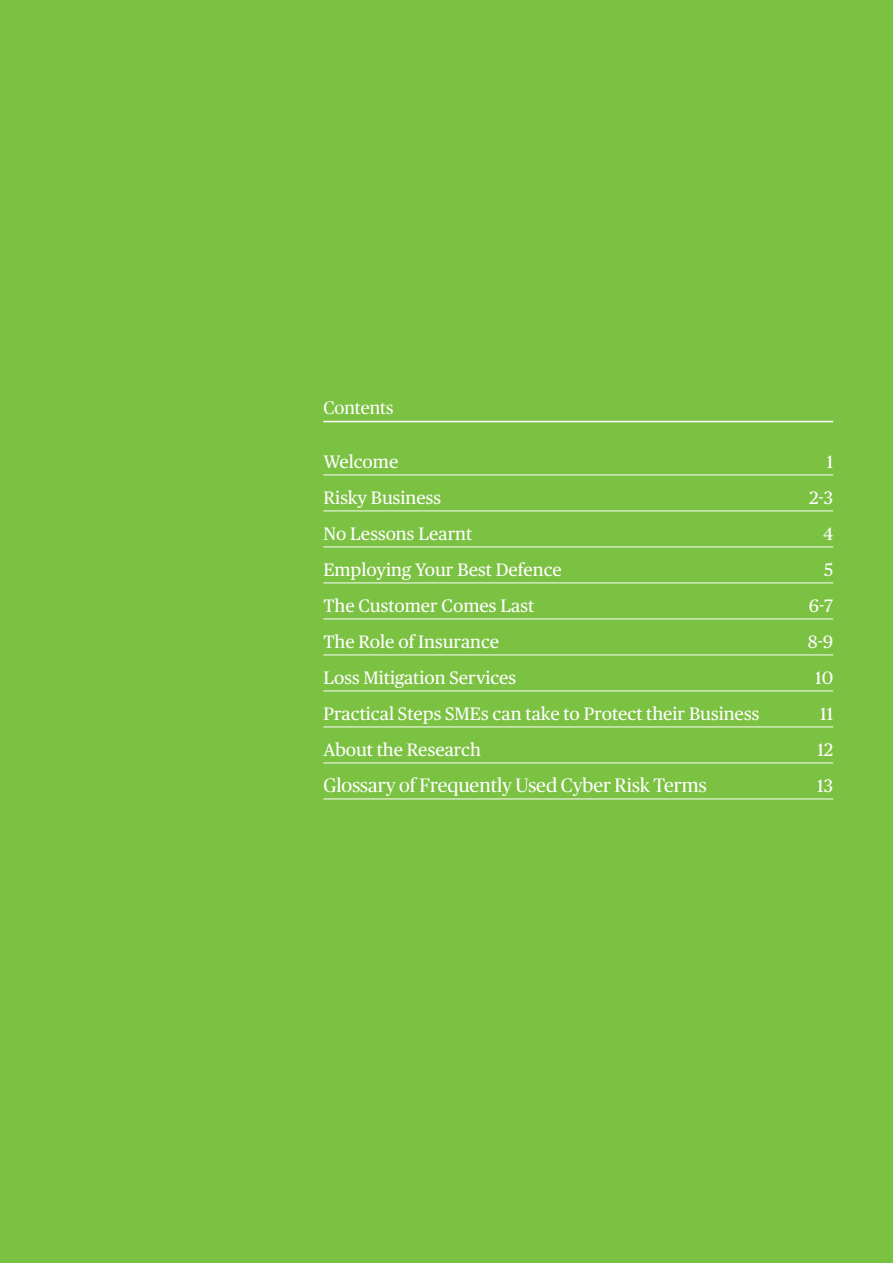
<style>
.page{position:relative;width:893px;height:1263px;background:#7bc142}
.page>*{position:absolute;margin:0;border:0;box-sizing:border-box;transform-origin:0 0}
.t1{font:19.5px "Chubb Publico";color:#fff}
.t2{font:18px "Chubb Publico Text";color:#fff}
.TOC_Headings_w__KO_u{font:18px "Chubb Publico";color:#fff}
</style>
<div class="page">
<hr style="left:323px;top:421px;width:510px;height:1px;background:#fff">
<hr style="left:323px;top:474px;width:510px;height:1px;background:#fff">
<hr style="left:323px;top:510px;width:510px;height:1px;background:#fff">
<hr style="left:323px;top:546px;width:510px;height:1px;background:#fff">
<hr style="left:323px;top:582px;width:510px;height:1px;background:#fff">
<hr style="left:323px;top:618px;width:510px;height:1px;background:#fff">
<hr style="left:323px;top:654px;width:510px;height:1px;background:#fff">
<hr style="left:323px;top:690px;width:510px;height:1px;background:#fff">
<hr style="left:323px;top:726px;width:510px;height:1px;background:#fff">
<hr style="left:323px;top:762px;width:510px;height:1px;background:#fff">
<hr style="left:323px;top:798px;width:510px;height:1px;background:#fff">
<hr style="left:892px;top:0;width:1px;height:1263px;background:#67479c">
<p class="TOC_Headings_w__KO_u" style="left:323px;top:395px;width:72px">Contents</p>
<p class="t2" style="left:323px;top:448px;width:76px">Welcome</p>
<p class="t2" style="left:827px;top:448px;width:8px">1</p>
<p class="t2" style="left:323px;top:484px;width:119px">Risky Business</p>
<p class="t2" style="left:809px;top:484px;width:25px">2-3</p>
<p class="t2" style="left:323px;top:520px;width:150px">No Lessons Learnt</p>
<p class="t2" style="left:823px;top:520px;width:12px">4</p>
<p class="t2" style="left:323px;top:556px;width:240px">Employing Your Best Defence</p>
<p class="t2" style="left:824px;top:556px;width:11px">5</p>
<p class="t2" style="left:323px;top:592px;width:212px">The Customer Comes Last</p>
<p class="t2" style="left:809px;top:592px;width:26px">6-7</p>
<p class="t2" style="left:323px;top:628px;width:177px">The Role of Insurance</p>
<p class="t2" style="left:808px;top:628px;width:27px">8-9</p>
<p class="t2" style="left:323px;top:664px;width:194px">Loss Mitigation Services</p>
<p class="t2" style="left:815px;top:664px;width:20px">10</p>
<p class="t2" style="left:323px;top:700px;width:437px">Practical Steps SMEs can take to Protect their Business</p>
<p class="t2" style="left:820px;top:700px;width:14px">11</p>
<p class="t2" style="left:323px;top:736px;width:159px">About the Research</p>
<p class="t2" style="left:817px;top:736px;width:17px">12</p>
<p class="t1" style="left:323px;top:772px;width:385px">Glossary of Frequently Used Cyber Risk Terms</p>
<p class="t2" style="left:817px;top:772px;width:18px">13</p>
</div>
